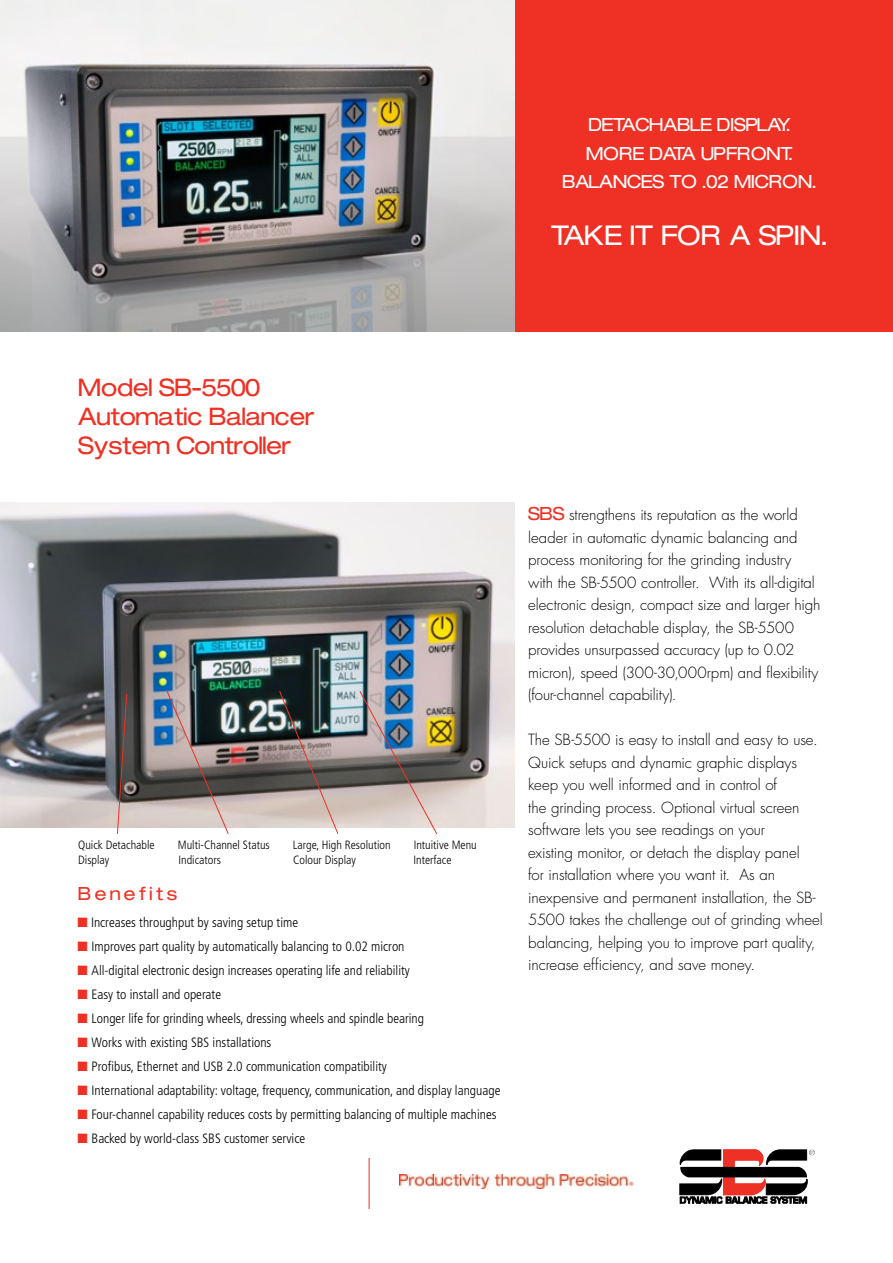
<style>
.page{position:relative;width:893px;height:1263px;background:#fff}
.page>*{position:absolute;margin:0;border:0;box-sizing:border-box;transform-origin:0 0}
.t1{font:27px "Context Reprise Expanded S Si";letter-spacing:.07em;color:#fff}
.t2{font:24px/28.8px "Context Reprise Expanded S Si";color:#ee3124}
.t3{font:18px "Context Reprise Expanded S Si";letter-spacing:.01em;color:#fff}
.t4{font:18px "Context Reprise Expanded S Si";letter-spacing:.2em;color:#ee3124}
.t5{font:300 15px/22.5px "Futura LT";letter-spacing:-.005em;color:#000}
.t6{font:300 condensed 13.5px "Frutiger";color:#000}
.t7{font:300 condensed 12px "Frutiger";color:#000}
.s1{color:#ee3124}
.s2{font-family:"Context Reprise Expanded S Si";font-weight:400;font-size:18px;color:#ee3124}
</style>
<div class="page">
<div style="left:515px;top:0;width:378px;height:332px;background:#ee3124"></div>
<img style="left:0;top:503px;width:514px;height:325px">
<svg style="left:680px;top:1150px;width:135px;height:54px"></svg>
<img style="left:400px;top:1174px;width:234px;height:14px">
<img style="left:0;top:0;width:515px;height:332px">
<hr style="left:369px;top:1158px;width:1px;height:51px;background:#ee3124">
<img style="left:359px;top:690px;width:79px;height:144px">
<img style="left:279px;top:690px;width:60px;height:144px">
<svg style="left:166px;top:690px;width:63px;height:144px;background:#837e7e"></svg>
<svg style="left:117px;top:693px;width:11px;height:141px;background:#715e5a"></svg>
<p class="t3" style="left:589px;top:114px;width:204px">DETACHABLE DISPLAY.</p>
<p class="t3" style="left:586px;top:142px;width:208px">More DATA UPFRONT.</p>
<p class="t3" style="left:562px;top:171px;width:184px">BALANCES to .02 mic</p>
<p class="t3" style="left:769px;top:171px;width:49px">ron.</p>
<h1 class="t1" style="left:552px;top:219px;width:224px">Take it for a spin</h1>
<h1 class="t1" style="left:821px;top:219px;width:8px">.</h1>
<h2 class="t2" style="left:78px;top:373px;width:237px">Model SB-5500<br>Automatic Balancer<br>System Controller</h2>
<p class="t7" style="left:78px;top:838px;width:78px">Quick Detachable</p>
<p class="t7" style="left:178px;top:838px;width:93px">Multi-Channel Status</p>
<p class="t7" style="left:293px;top:838px;width:99px">Large, High Resolution</p>
<p class="t7" style="left:414px;top:838px;width:65px">Intuitive Menu</p>
<p class="t7" style="left:78px;top:853px;width:33px">Display</p>
<p class="t7" style="left:179px;top:853px;width:44px">Indicators</p>
<p class="t7" style="left:293px;top:853px;width:64px">Colour Display</p>
<p class="t7" style="left:414px;top:853px;width:39px">Interface</p>
<p class="t4" style="left:78px;top:882px;width:100px">Benefits</p>
<p class="t6" style="left:78px;top:915px;width:222px"><span class="s1">■</span> Increases throughput by saving setup time</p>
<p class="t6" style="left:78px;top:939px;width:328px"><span class="s1">■</span> Improves part quality by automatically balancing to 0.02 micron</p>
<p class="t6" style="left:78px;top:963px;width:334px"><span class="s1">■</span> All-digital electronic design increases operating life and reliability</p>
<p class="t6" style="left:78px;top:987px;width:145px"><span class="s1">■</span> Easy to install and operate</p>
<p class="t6" style="left:78px;top:1011px;width:348px"><span class="s1">■</span> Longer life for grinding wheels, dressing wheels and spindle bearing</p>
<p class="t6" style="left:78px;top:1035px;width:195px"><span class="s1">■</span> Works with existing SBS installations</p>
<p class="t6" style="left:78px;top:1059px;width:311px"><span class="s1">■</span> Profibus, Ethernet and USB 2.0 communication compatibility</p>
<p class="t6" style="left:78px;top:1083px;width:424px"><span class="s1">■</span> International adaptability: voltage, frequency, communication, and display language</p>
<p class="t6" style="left:78px;top:1107px;width:421px"><span class="s1">■</span> Four-channel capability reduces costs by permitting balancing of multiple machines</p>
<p class="t6" style="left:78px;top:1131px;width:229px"><span class="s1">■</span> Backed by world-class SBS customer service</p>
<p class="t5" style="left:528px;top:504px;width:294px"><span class="s2">SBS</span> strengthens its reputation as the world leader in automatic dynamic balancing and process monitoring for the grinding industry<br>with the SB-5500 controller. With its all-digital electronic design, compact size and larger high resolution detachable display, the SB-5500 provides unsurpassed accuracy (up to 0.02 micron), speed (300-30,000rpm) and flexibility (four-channel capability).</p>
<p class="t5" style="left:528px;top:729px;width:296px">The SB-5500 is easy to install and easy to use.<br>Quick setups and dynamic graphic displays keep you well informed and in control of<br>the grinding process. Optional virtual screen software lets you see readings on your<br>existing monitor, or detach the display panel<br>for installation where you want it. As an inexpensive and permanent installation, the SB-5500 takes the challenge out of grinding wheel balancing, helping you to improve part quality, increase efficiency, and save money.</p>
</div>
